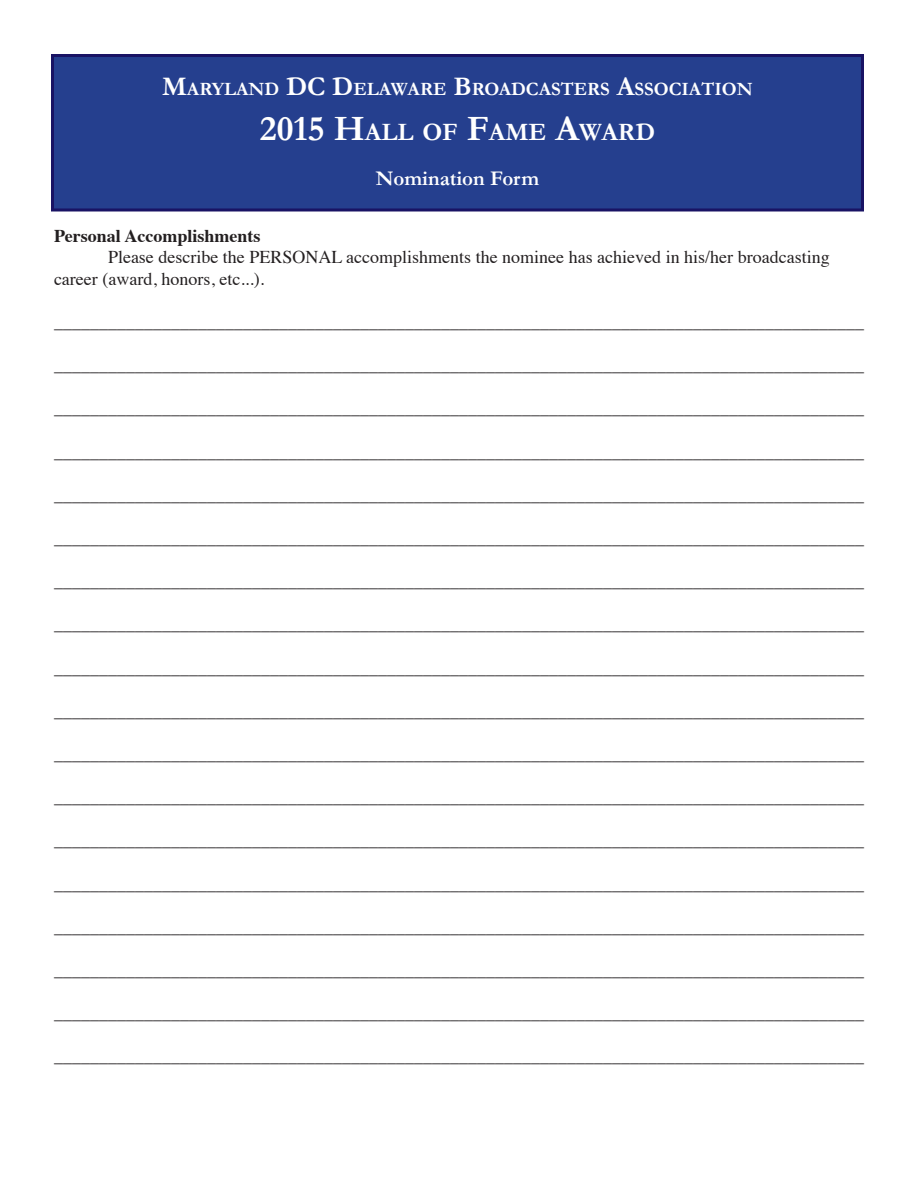
<style>
.page{position:relative;width:918px;height:1188px;background:#fff}
.page>*{position:absolute;margin:0;border:0;box-sizing:border-box;transform-origin:0 0}
.t1{font:700 25.2px "Garamond";color:#fff}
.t2{font:700 21px "Garamond";color:#fff}
.t3{font:700 18.9px "Garamond";color:#fff}
.t4{font:18px/21.6px "Times";color:#231f20}
.t5{font:700 18px "Times";color:#231f20}
.s1{font-size:27px}
.s2{font-size:36px}
</style>
<div class="page">
<div style="left:52px;top:56px;width:810px;height:154px;background:#253f8e"></div>
<div style="left:51px;top:54px;width:813px;height:157px;border:3px solid #191364"></div>
<p class="t3" style="left:162px;top:77px;width:592px"><span class="s1">M</span>ARYLAND <span class="s1">DC D</span>ELAWARE <span class="s1">B</span>ROADCASTERS <span class="s1">A</span>SSOCIATION</p>
<p class="t1" style="left:260px;top:116px;width:397px"><span class="s2">2015 H</span>ALL OF <span class="s2">F</span>AME <span class="s2">A</span>WARD</p>
<p class="t2" style="left:376px;top:165px;width:165px">Nomination Form</p>
<p class="t5" style="left:54px;top:218px;width:208px">Personal Accomplishments</p>
<p class="t4" style="left:54px;top:245px;width:777px;text-indent:54px">Please describe the PERSONAL accomplishments the nominee has achieved in his/her broadcasting career (award, honors, etc...).</p>
<p class="t4" style="left:54px;top:310px;width:811px">__________________________________________________________________________________________</p>
<p class="t4" style="left:54px;top:353px;width:811px">__________________________________________________________________________________________</p>
<p class="t4" style="left:54px;top:396px;width:811px">__________________________________________________________________________________________</p>
<p class="t4" style="left:54px;top:439px;width:811px">__________________________________________________________________________________________</p>
<p class="t4" style="left:54px;top:482px;width:811px">__________________________________________________________________________________________</p>
<p class="t4" style="left:54px;top:526px;width:811px">__________________________________________________________________________________________</p>
<p class="t4" style="left:54px;top:569px;width:811px">__________________________________________________________________________________________</p>
<p class="t4" style="left:54px;top:612px;width:811px">__________________________________________________________________________________________</p>
<p class="t4" style="left:54px;top:655px;width:811px">__________________________________________________________________________________________</p>
<p class="t4" style="left:54px;top:698px;width:811px">__________________________________________________________________________________________</p>
<p class="t4" style="left:54px;top:742px;width:811px">__________________________________________________________________________________________</p>
<p class="t4" style="left:54px;top:785px;width:811px">__________________________________________________________________________________________</p>
<p class="t4" style="left:54px;top:828px;width:811px">__________________________________________________________________________________________</p>
<p class="t4" style="left:54px;top:871px;width:811px">__________________________________________________________________________________________</p>
<p class="t4" style="left:54px;top:914px;width:811px">__________________________________________________________________________________________</p>
<p class="t4" style="left:54px;top:958px;width:811px">__________________________________________________________________________________________</p>
<p class="t4" style="left:54px;top:1001px;width:811px">__________________________________________________________________________________________</p>
<p class="t4" style="left:54px;top:1044px;width:811px">__________________________________________________________________________________________</p>
</div>
